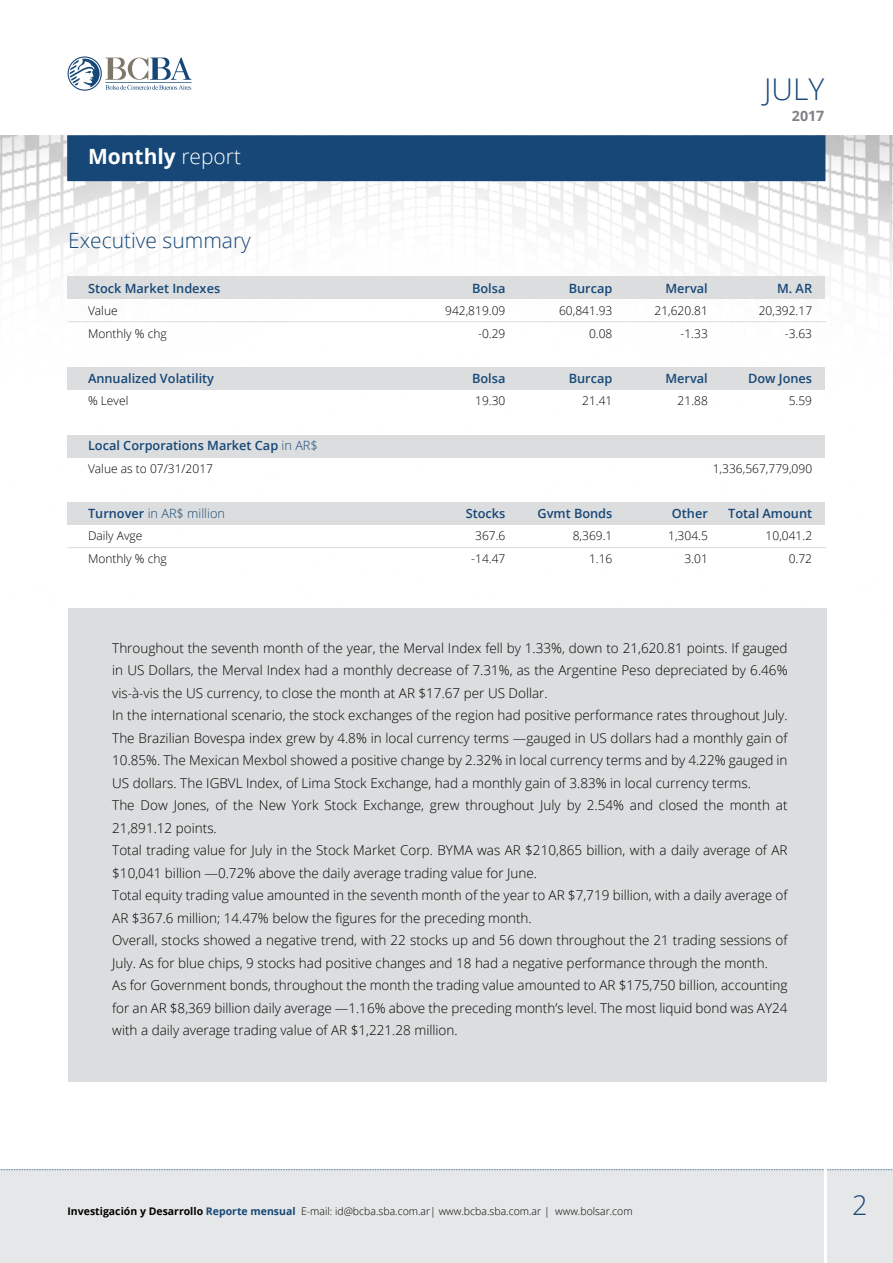
<style>
.page{position:relative;width:893px;height:1263px;background:#fff}
.page>*{position:absolute;margin:0;border:0;box-sizing:border-box;transform-origin:0 0}
.t1{font:300 30px "Open Sans";color:#164777}
.t2{font:300 27px "Open Sans";color:#164777}
.t3{font:300 21px "Open Sans";color:#164777}
.t4{font:700 21px "Open Sans";color:#fff}
.t5{font:700 14.25px "Open Sans";color:#808285}
.t6{font:300 13.5px/22.5px "Open Sans";color:#000}
.t7{font:600 12.75px "Open Sans";color:#164777}
.t8{font:300 12.75px "Open Sans";color:#164777}
.t9{font:300 12px/22.5px "Open Sans";color:#000;text-align:right}
.t10{font:300 10.5px "Open Sans";color:#000}
.s1{font-weight:300}
.s2{font-weight:600}
.s3{font-weight:700}
.s4{font-weight:700;color:#164777}
</style>
<div class="page">
<img style="left:0;top:135px;width:893px;height:486px">
<div style="left:67px;top:135px;width:758px;height:46px;background:#164777"></div>
<svg style="left:67px;top:56px;width:35px;height:35px"></svg>
<svg style="left:68px;top:56px;width:34px;height:35px"></svg>
<svg style="left:70px;top:58px;width:121px;height:32px"></svg>
<div style="left:0;top:1170px;width:893px;height:93px;background:#e6e7e8"></div>
<svg style="left:0;top:1169px;width:893px;height:1px"></svg>
<hr style="left:824px;top:1124px;width:3px;height:139px;background:#fff">
<div style="left:68px;top:608px;width:758px;height:473px;background:#dcddde"></div>
<div style="left:68px;top:277px;width:757px;height:22px;background:#dcddde"></div>
<div style="left:68px;top:368px;width:757px;height:22px;background:#dcddde"></div>
<div style="left:68px;top:436px;width:757px;height:22px;background:#dcddde"></div>
<div style="left:68px;top:503px;width:757px;height:22px;background:#dcddde"></div>
<hr style="left:68px;top:321px;width:758px;height:1px;background:#dcddde">
<hr style="left:68px;top:547px;width:758px;height:1px;background:#dcddde">
<h3 class="t4" style="left:88px;top:141px;width:155px">Monthly <span class="s1">report</span></h3>
<h3 class="t3" style="left:68px;top:226px;width:184px">Executive summary</h3>
<p class="t7" style="left:88px;top:279px;width:134px">Stock Market Indexes</p>
<p class="t9" style="left:88px;top:299px;width:80px;text-align:left">Value<br>Monthly % chg</p>
<p class="t7" style="left:88px;top:369px;width:128px">Annualized Volatility</p>
<p class="t9" style="left:88px;top:389px;width:42px">% Level</p>
<p class="t7" style="left:88px;top:437px;width:231px">Local Corporations Market Cap <span class="s1">in AR$</span></p>
<p class="t9" style="left:88px;top:457px;width:127px">Value as to 07/31/2017</p>
<p class="t8" style="left:88px;top:504px;width:138px"><span class="s2">Turnover</span> in AR$ million</p>
<p class="t9" style="left:88px;top:524px;width:80px;text-align:left">Daily Avge<br>Monthly % chg</p>
<h1 class="t1" style="left:764px;top:68px;width:62px">JULY</h1>
<p class="t5" style="left:792px;top:105px;width:34px">2017</p>
<p class="t7" style="left:472px;top:279px;width:35px">Bolsa</p>
<p class="t9" style="left:445px;top:299px;width:62px">942,819.09 -0.29</p>
<p class="t7" style="left:472px;top:369px;width:35px">Bolsa</p>
<p class="t9" style="left:475px;top:389px;width:32px">19.30</p>
<p class="t7" style="left:569px;top:279px;width:45px">Burcap</p>
<p class="t9" style="left:559px;top:299px;width:55px">60,841.93<br>0.08</p>
<p class="t7" style="left:569px;top:369px;width:45px">Burcap</p>
<p class="t9" style="left:582px;top:389px;width:32px">21.41</p>
<p class="t7" style="left:466px;top:504px;width:41px">Stocks</p>
<p class="t9" style="left:471px;top:524px;width:36px;text-align:center">367.6 -14.47</p>
<p class="t7" style="left:537px;top:504px;width:77px">Gvmt Bonds</p>
<p class="t9" style="left:573px;top:524px;width:41px">8,369.1<br>1.16</p>
<p class="t7" style="left:665px;top:279px;width:44px">Merval</p>
<p class="t9" style="left:654px;top:299px;width:55px">21,620.81 -1.33</p>
<p class="t7" style="left:665px;top:369px;width:44px">Merval</p>
<p class="t9" style="left:678px;top:389px;width:32px">21.88</p>
<p class="t7" style="left:777px;top:279px;width:37px">M. AR</p>
<p class="t9" style="left:759px;top:299px;width:55px">20,392.17 -3.63</p>
<p class="t7" style="left:748px;top:369px;width:66px">Dow Jones</p>
<p class="t9" style="left:789px;top:389px;width:25px">5.59</p>
<p class="t9" style="left:713px;top:457px;width:101px">1,336,567,779,090</p>
<p class="t7" style="left:728px;top:504px;width:85px">Total Amount</p>
<p class="t9" style="left:766px;top:524px;width:48px">10,041.2<br>0.72</p>
<p class="t7" style="left:672px;top:504px;width:37px">Other</p>
<p class="t9" style="left:668px;top:524px;width:41px">1,304.5<br>3.01</p>
<p class="t6" style="left:112px;top:636px;width:677px">Throughout the seventh month of the year, the Merval Index fell by 1.33%, down to 21,620.81 points. If gauged in US Dollars, the Merval Index had a monthly decrease of 7.31%, as the Argentine Peso depreciated by 6.46% vis-à-vis the US currency, to close the month at AR $17.67 per US Dollar.<br>In the international scenario, the stock exchanges of the region had positive performance rates throughout July.<br>The Brazilian Bovespa index grew by 4.8% in local currency terms —gauged in US dollars had a monthly gain of 10.85%. The Mexican Mexbol showed a positive change by 2.32% in local currency terms and by 4.22% gauged in US dollars. The IGBVL Index, of Lima Stock Exchange, had a monthly gain of 3.83% in local currency terms.<br>The Dow Jones, of the New York Stock Exchange, grew throughout July by 2.54% and closed the month at 21,891.12 points.<br>Total trading value for July in the Stock Market Corp. BYMA was AR $210,865 billion, with a daily average of AR $10,041 billion —0.72% above the daily average trading value for June.<br>Total equity trading value amounted in the seventh month of the year to AR $7,719 billion, with a daily average of AR $367.6 million; 14.47% below the figures for the preceding month.<br>Overall, stocks showed a negative trend, with 22 stocks up and 56 down throughout the 21 trading sessions of July. As for blue chips, 9 stocks had positive changes and 18 had a negative performance through the month.<br>As for Government bonds, throughout the month the trading value amounted to AR $175,750 billion, accounting for an AR $8,369 billion daily average —1.16% above the preceding month’s level. The most liquid bond was AY24 with a daily average trading value of AR $1,221.28 million.</p>
<p class="t10" style="left:68px;top:1204px;width:567px"><span class="s3">Investigación y Desarrollo</span> <span class="s4">Reporte mensual</span> E-mail: id@bcba.sba.com.ar| www.bcba.sba.com.ar | www.bolsar.com</p>
<h2 class="t2" style="left:852px;top:1187px;width:17px">2</h2>
</div>
